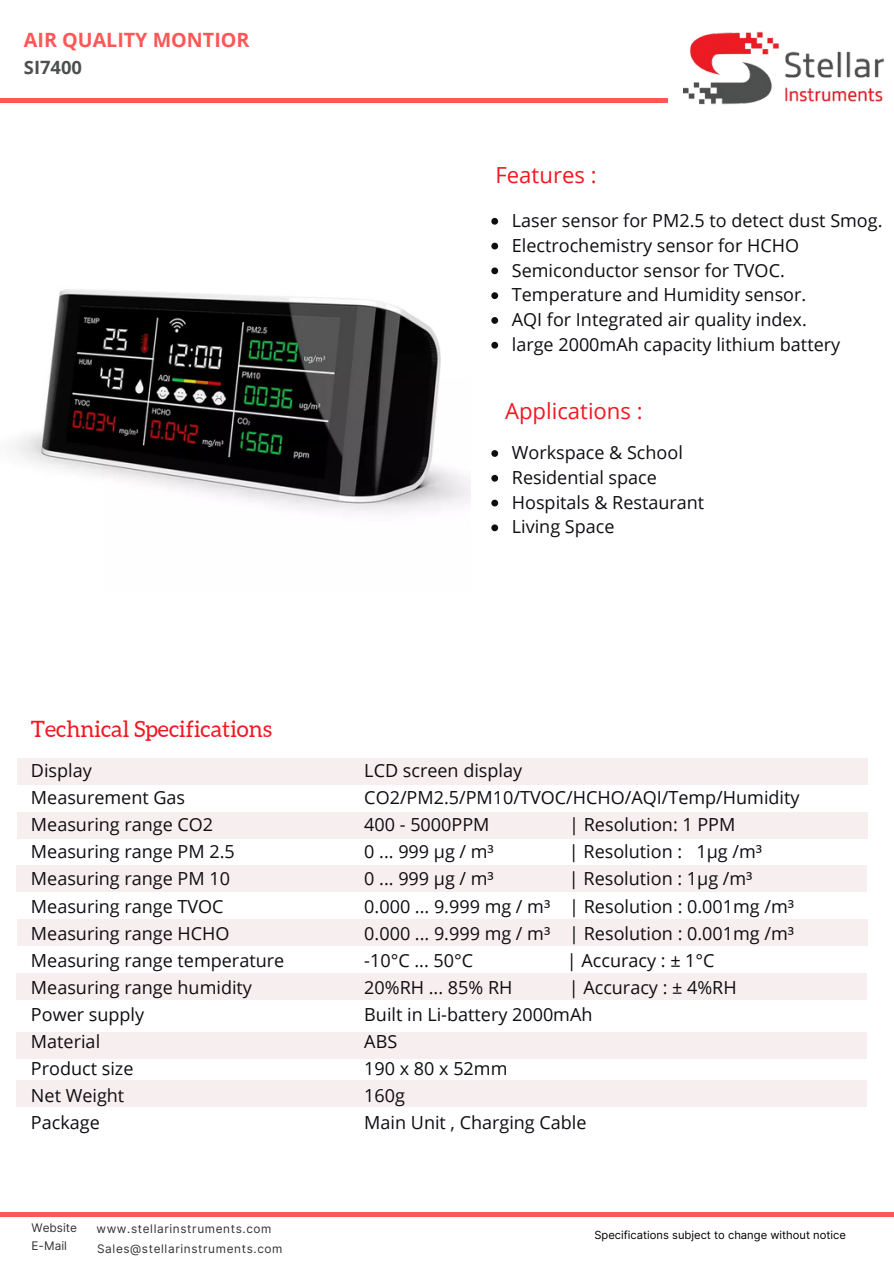
<style>
.page{position:relative;width:894px;height:1264px;background:#fff}
.page>*{position:absolute;margin:0;border:0;box-sizing:border-box;transform-origin:0 0}
.t1{font:22.5px "Aleo";color:#f11921}
.t2{font:22.05px "Open Sans";color:#f11921}
.t3{font:700 19.65px "Open Sans";color:#ff5757}
.t4{font:700 18.3px "Open Sans";color:#4e504f}
.t5{font:18px/27px "Open Sans";color:#0f0d12}
.t6{font:11.85px "Inter";letter-spacing:.05em;color:#323232}
.t7{font:11.85px "Inter";color:#323232}
.t8{font:11.25px "Inter";color:#000}
</style>
<div class="page">
<img style="left:14px;top:289px;width:456px;height:225px">
<div style="left:17px;top:812px;width:850px;height:26px;background:#f6ecec"></div>
<div style="left:17px;top:758px;width:850px;height:26px;background:#f6ecec"></div>
<div style="left:16px;top:865px;width:850px;height:27px;background:#f6ecec"></div>
<div style="left:17px;top:919px;width:850px;height:27px;background:#f6ecec"></div>
<div style="left:16px;top:973px;width:850px;height:26px;background:#f6ecec"></div>
<div style="left:16px;top:1032px;width:850px;height:26px;background:#f6ecec"></div>
<div style="left:16px;top:1080px;width:850px;height:26px;background:#f6ecec"></div>
<svg style="left:491px;top:218px;width:7px;height:7px"></svg>
<svg style="left:491px;top:243px;width:7px;height:6px"></svg>
<svg style="left:491px;top:267px;width:7px;height:7px"></svg>
<svg style="left:491px;top:292px;width:7px;height:7px"></svg>
<svg style="left:491px;top:317px;width:7px;height:7px"></svg>
<svg style="left:491px;top:342px;width:7px;height:6px"></svg>
<svg style="left:491px;top:450px;width:7px;height:7px"></svg>
<svg style="left:491px;top:475px;width:7px;height:6px"></svg>
<svg style="left:491px;top:499px;width:7px;height:7px"></svg>
<svg style="left:491px;top:524px;width:7px;height:7px"></svg>
<hr style="left:0;top:99px;width:667px;height:4px;background:#ff5757">
<img style="left:683px;top:31px;width:201px;height:74px">
<hr style="left:0;top:1212px;width:893px;height:4px;background:#ff5757">
<p class="t3" style="left:24px;top:26px;width:227px">AIR QUALITY MONTIOR</p>
<p class="t4" style="left:24px;top:55px;width:60px">SI7400</p>
<p class="t1" style="left:31px;top:716px;width:242px">Technical Specifications</p>
<p class="t5" style="left:31px;top:756px;width:255px">Display<br>Measurement Gas<br>Measuring range CO2<br>Measuring range PM 2.5<br>Measuring range PM 10<br>Measuring range TVOC<br>Measuring range HCHO<br>Measuring range temperature<br>Measuring range humidity<br>Power supply<br>Material<br>Product size<br>Net Weight<br>Package</p>
<p class="t7" style="left:32px;top:1220px;width:47px">Website</p>
<p class="t6" style="left:96px;top:1221px;width:176px">www.stellarinstruments.com</p>
<p class="t6" style="left:32px;top:1238px;width:37px">E-Mail</p>
<p class="t6" style="left:97px;top:1241px;width:187px">Sales@stellarinstruments.com</p>
<p class="t2" style="left:495px;top:160px;width:103px">Features :</p>
<p class="t5" style="left:511px;top:207px;width:372px;line-height:24.8px">Laser sensor for PM2.5 to detect dust Smog.<br>Electrochemistry sensor for HCHO Semiconductor sensor for TVOC.<br>Temperature and Humidity sensor.<br>AQI for Integrated air quality index.<br>large 2000mAh capacity lithium battery</p>
<p class="t2" style="left:505px;top:395px;width:139px">Applications :</p>
<p class="t5" style="left:511px;top:440px;width:194px;line-height:24.8px">Workspace &amp; School<br>Residential space<br>Hospitals &amp; Restaurant<br>Living Space</p>
<p class="t5" style="left:364px;top:756px;width:436px">LCD screen display<br>CO2/PM2.5/PM10/TVOC/HCHO/AQI/Temp/Humidity<br>400 - 5000PPM</p>
<p class="t5" style="left:569px;top:811px;width:168px">| Resolution: 1 PPM</p>
<p class="t5" style="left:364px;top:838px;width:131px">0 ... 999 μg / m³</p>
<p class="t5" style="left:569px;top:838px;width:194px">| Resolution : 1μg /m³</p>
<p class="t5" style="left:364px;top:865px;width:131px">0 ... 999 μg / m³</p>
<p class="t5" style="left:364px;top:865px;width:431px;text-indent:204px">| Resolution : 1μg /m³<br>0.000 ... 9.999 mg / m³ | Resolution : 0.001mg /m³<br>0.000 ... 9.999 mg / m³ | Resolution : 0.001mg /m³ -10°C ... 50°C</p>
<p class="t5" style="left:567px;top:946px;width:149px">| Accuracy : ± 1°C</p>
<p class="t5" style="left:364px;top:973px;width:374px;text-indent:204px">| Accuracy : ± 4%RH<br>Built in Li-battery 2000mAh<br>ABS<br>190 x 80 x 52mm<br>160g<br>Main Unit , Charging Cable</p>
<p class="t5" style="left:364px;top:973px;width:149px">20%RH ... 85% RH</p>
<p class="t8" style="left:594px;top:1227px;width:253px">Specifications subject to change without notice</p>
</div>
